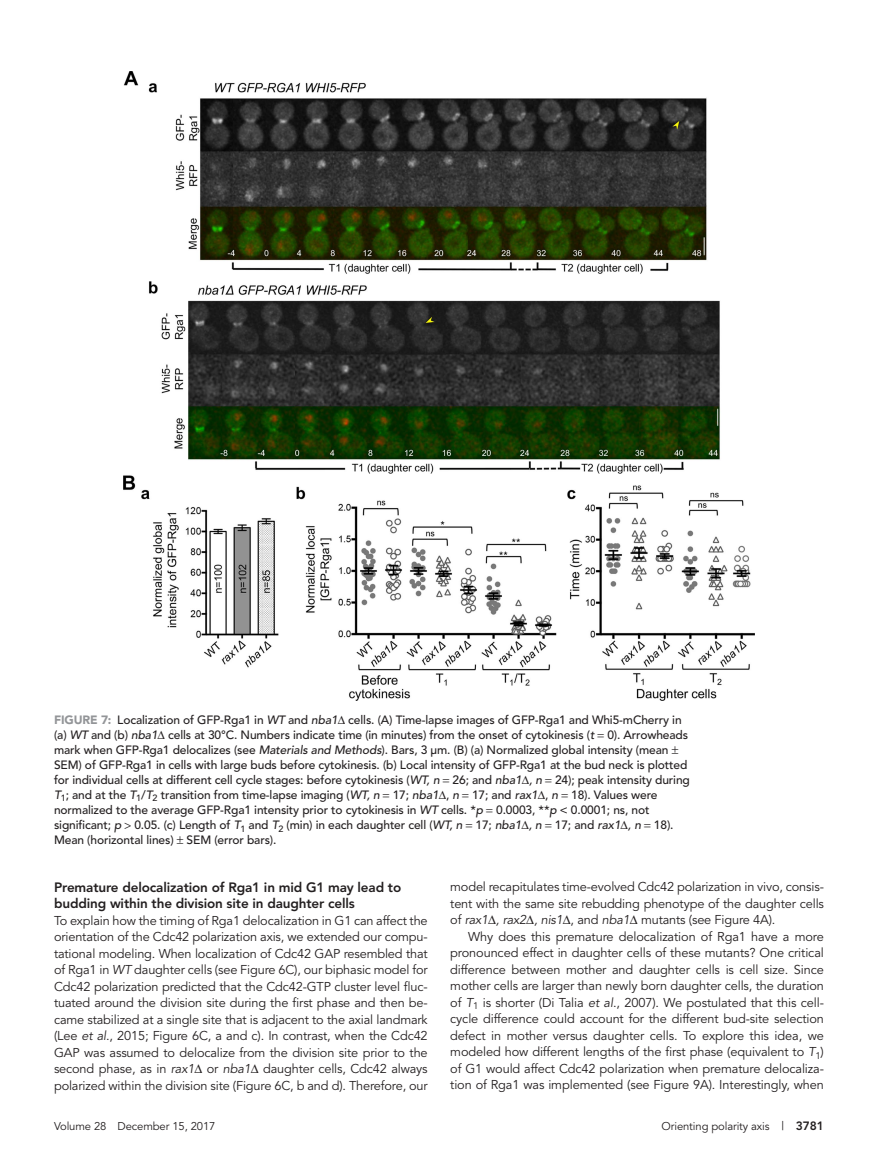
<style>
.page{position:relative;width:878px;height:1175px;background:#fff}
.page>*{position:absolute;margin:0;border:0;box-sizing:border-box;transform-origin:0 0}
.t1{font:800 13.5px/16.5px "Avenir";letter-spacing:-.01em;color:#231f20}
.ParaFL{font:12.75px/16.5px "Avenir";letter-spacing:-.01em;color:#231f20;text-align:justify}
.Para{font:12.75px/16.5px "Avenir";letter-spacing:-.01em;color:#231f20;text-align:justify}
.FigCaption_35_5p{font:500 12px/15px "Avenir";letter-spacing:-.01em;color:#231f20}
.t2{font:11.25px "Avenir";letter-spacing:-.01em;color:#231f20}
.s1{font-weight:900;color:#939598}
.s2{font-style:italic}
.s3{font-size:12px}
.s4{font-weight:800;font-size:12px}
</style>
<div class="page">
<img style="left:124px;top:71px;width:630px;height:629px">
<p class="FigCaption_35_5p" style="left:54px;top:712px;width:637px"><span class="s1">FIGURE 7:</span> Localization of GFP-Rga1 in <span class="s2">WT</span> and <span class="s2">nba1</span> cells. (A) Time-lapse images of GFP-Rga1 and Whi5-mCherry in (a) <span class="s2">WT</span> and (b) <span class="s2">nba1</span> cells at 30°C. Numbers indicate time (in minutes) from the onset of cytokinesis (<span class="s2">t</span> 0). Arrowheads mark when GFP-Rga1 delocalizes (see <span class="s2">Materials and Methods</span>). Bars, 3 μm. (B) (a) Normalized global intensity (mean SEM) of GFP-Rga1 in cells with large buds before cytokinesis. (b) Local intensity of GFP-Rga1 at the bud neck is plotted for individual cells at different cell cycle stages: before cytokinesis (<span class="s2">WT, n</span> 26; and <span class="s2">nba1 , n</span> 24); peak intensity during <span class="s2">T</span><sub>1</sub>; and at the <span class="s2">T</span><sub>1</sub>/<span class="s2">T</span><sub>2</sub> transition from time-lapse imaging (<span class="s2">WT, n</span> 17; <span class="s2">nba1</span> , <span class="s2">n</span> 17; and <span class="s2">rax1</span> , <span class="s2">n</span> 18). Values were normalized to the average GFP-Rga1 intensity prior to cytokinesis in <span class="s2">WT</span> cells. *<span class="s2">p</span> 0.0003, **<span class="s2">p</span> &lt; 0.0001; ns, not significant; <span class="s2">p</span> 0.05. (c) Length of <span class="s2">T</span><sub>1</sub> and <span class="s2">T</span><sub>2</sub> (min) in each daughter cell (<span class="s2">WT, n</span> 17; <span class="s2">nba1 , n</span> 17; and <span class="s2">rax1 , n</span> 18).<br>Mean (horizontal lines) SEM (error bars).</p>
<h2 class="t1" style="left:54px;top:879px;width:349px">Premature delocalization of Rga1 in mid G1 may lead to budding within the division site in daughter cells</h2>
<p class="ParaFL" style="left:54px;top:912px;width:375px">To explain how the timing of Rga1 delocalization in G1 can affect the orientation of the Cdc42 polarization axis, we extended our compu&shy;tational modeling. When localization of Cdc42 GAP resembled that of Rga1 in <span class="s2">WT</span> daughter cells (see Figure 6C), our biphasic model for Cdc42 polarization predicted that the Cdc42-GTP cluster level fluc&shy;tuated around the division site during the first phase and then be&shy;came stabilized at a single site that is adjacent to the axial landmark (Lee <span class="s2">et al</span>., 2015; Figure 6C, a and c). In contrast, when the Cdc42<br>GAP was assumed to delocalize from the division site prior to the second phase, as in <span class="s2">rax1</span> or <span class="s2">nba1</span> daughter cells, Cdc42 always polarized within the division site (Figure 6C, b and d). Therefore, our</p>
<p class="ParaFL" style="left:450px;top:879px;width:375px">model recapitulates time-evolved Cdc42 polarization in vivo, consis&shy;tent with the same site rebudding phenotype of the daughter cells of <span class="s2">rax1 , rax2 , nis1</span> , and <span class="s2">nba1</span> mutants (see Figure 4A).</p>
<p class="Para" style="left:450px;top:928px;width:375px;text-indent:18px">Why does this premature delocalization of Rga1 have a more pronounced effect in daughter cells of these mutants? One critical difference between mother and daughter cells is cell size. Since mother cells are larger than newly born daughter cells, the duration of <span class="s2">T</span><sub>1</sub> is shorter (Di Talia <span class="s2">et al</span>., 2007). We postulated that this cell&shy;cycle difference could account for the different bud-site selection defect in mother versus daughter cells. To explore this idea, we modeled how different lengths of the first phase (equivalent to <span class="s2">T</span><sub>1</sub>) of G1 would affect Cdc42 polarization when premature delocaliza&shy;tion of Rga1 was implemented (see Figure 9A). Interestingly, when</p>
<p class="t2" style="left:54px;top:1119px;width:163px">Volume 28 December 15, 2017</p>
<p class="t2" style="left:661px;top:1119px;width:164px">Orienting polarity axis <span class="s3">|</span> <span class="s4">3781</span></p>
</div>
